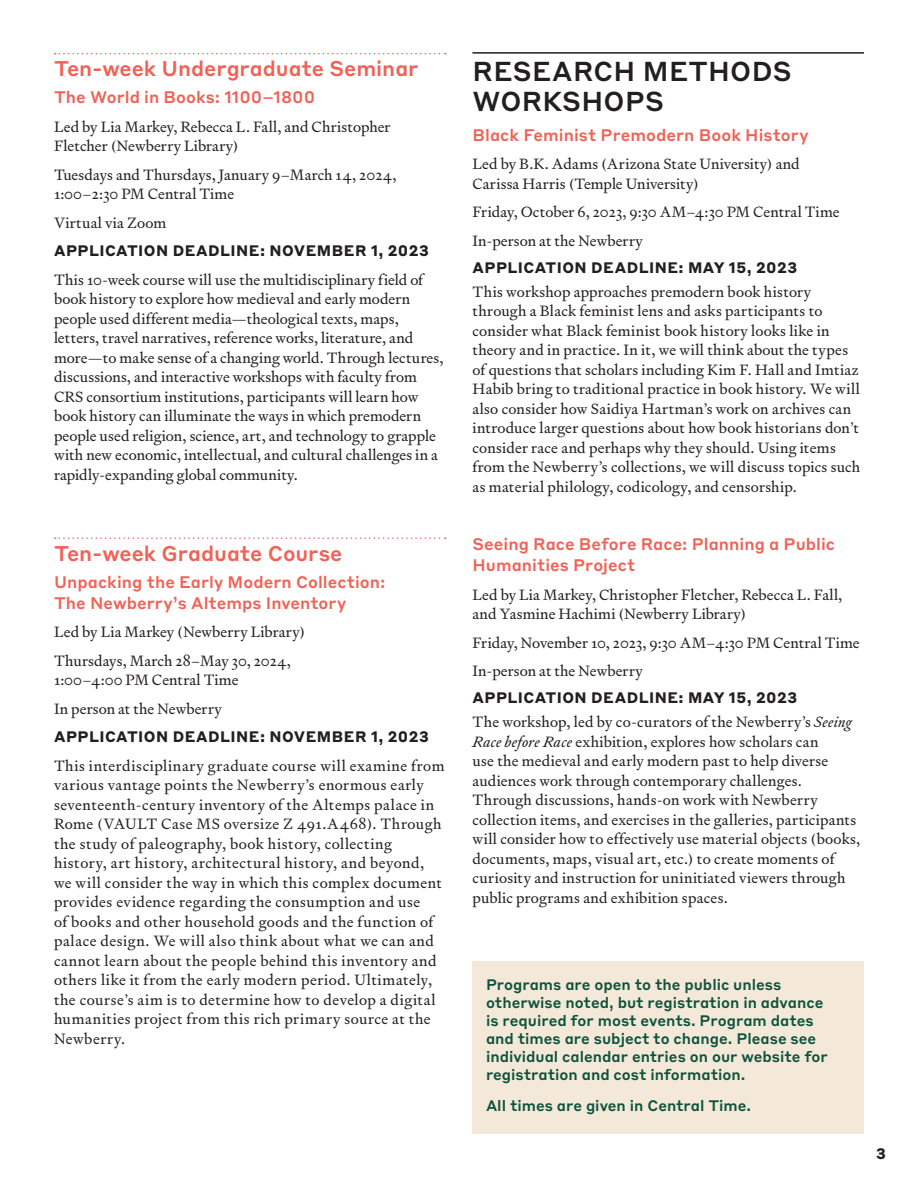
<style>
.page{position:relative;width:918px;height:1188px;background:#fff}
.page>*{position:absolute;margin:0;border:0;box-sizing:border-box;transform-origin:0 0}
.MAJOR_HEADING_11-10{font:500 27px/30px "Styrene B";letter-spacing:.01em;color:#231f20}
.LEVEL_2_HEAD_11-10_w{font:500 21px "Styrene B";color:#f16156}
.LEVEL_3_HEAD_11-10{font:500 16.5px/21px "Styrene B";letter-spacing:.005em;color:#f16156}
.BODY_COPY_11-10{font:15px/19.5px "Signifier";letter-spacing:.015em;color:#231f20}
.BODY_COPY_11-10-2{font:15px/19.5px "Signifier";letter-spacing:.035em;color:#231f20}
.t1{font:500 15px/18px "Styrene B";color:#0c523b}
.Application_Deadline{font:700 15px "Styrene B";letter-spacing:.03em;color:#231f20}
.Submission{font:700 15px "Styrene B";letter-spacing:.03em;color:#231f20}
.s1{font-style:italic}
</style>
<div class="page">
<svg style="left:55px;top:53px;width:391px;height:1px"></svg>
<svg style="left:55px;top:537px;width:391px;height:2px"></svg>
<hr style="left:472px;top:52px;width:392px;height:2px;background:#231f20">
<div style="left:472px;top:961px;width:392px;height:173px;background:#f4e8d9"></div>
<p class="LEVEL_2_HEAD_11-10_w" style="left:54px;top:51px;width:366px">Ten-week Undergraduate Seminar</p>
<p class="LEVEL_3_HEAD_11-10" style="left:54px;top:85px;width:263px">The World in Books: 1100–1800</p>
<p class="BODY_COPY_11-10" style="left:54px;top:117px;width:338px">Led by Lia Markey, Rebecca L. Fall, and Christopher<br>Fletcher (Newberry Library)</p>
<p class="BODY_COPY_11-10" style="left:54px;top:165px;width:344px">Tuesdays and Thursdays, January 9–March 14, 2024,<br>1:00–2:30 PM Central Time</p>
<p class="BODY_COPY_11-10" style="left:54px;top:213px;width:114px">Virtual via Zoom</p>
<p class="Application_Deadline" style="left:54px;top:238px;width:376px">APPLICATION DEADLINE: NOVEMBER 1, 2023</p>
<p class="BODY_COPY_11-10" style="left:54px;top:270px;width:391px">This 10-week course will use the multidisciplinary field of book history to explore how medieval and early modern people used different media—theological texts, maps, letters, travel narratives, reference works, literature, and more—to make sense of a changing world. Through lectures, discussions, and interactive workshops with faculty from CRS consortium institutions, participants will learn how book history can illuminate the ways in which premodern people used religion, science, art, and technology to grapple with new economic, intellectual, and cultural challenges in a rapidly-expanding global community.</p>
<p class="LEVEL_2_HEAD_11-10_w" style="left:54px;top:535px;width:290px">Ten-week Graduate Course</p>
<p class="LEVEL_3_HEAD_11-10" style="left:54px;top:570px;width:333px">Unpacking the Early Modern Collection:<br>The Newberry’s Altemps Inventory</p>
<p class="BODY_COPY_11-10" style="left:54px;top:622px;width:253px">Led by Lia Markey (Newberry Library)</p>
<p class="BODY_COPY_11-10" style="left:54px;top:651px;width:239px">Thursdays, March 28–May 30, 2024,<br>1:00–4:00 PM Central Time</p>
<p class="BODY_COPY_11-10" style="left:54px;top:699px;width:169px">In person at the Newberry</p>
<p class="Application_Deadline" style="left:54px;top:724px;width:376px">APPLICATION DEADLINE: NOVEMBER 1, 2023</p>
<p class="BODY_COPY_11-10-2" style="left:54px;top:756px;width:392px">This interdisciplinary graduate course will examine from various vantage points the Newberry’s enormous early seventeenth-century inventory of the Altemps palace in Rome (VAULT Case MS oversize Z 491.A468). Through the study of paleography, book history, collecting history, art history, architectural history, and beyond, we will consider the way in which this complex document provides evidence regarding the consumption and use<br>of books and other household goods and the function of palace design. We will also think about what we can and cannot learn about the people behind this inventory and others like it from the early modern period. Ultimately, the course’s aim is to determine how to develop a digital humanities project from this rich primary source at the Newberry.</p>
<p class="MAJOR_HEADING_11-10" style="left:473px;top:54px;width:321px">RESEARCH METHODS<br>WORKSHOPS</p>
<p class="LEVEL_3_HEAD_11-10" style="left:472px;top:123px;width:338px">Black Feminist Premodern Book History</p>
<p class="BODY_COPY_11-10" style="left:472px;top:154px;width:329px">Led by B.K. Adams (Arizona State University) and<br>Carissa Harris (Temple University)</p>
<p class="BODY_COPY_11-10" style="left:472px;top:202px;width:369px">Friday, October 6, 2023, 9:30 AM–4:30 PM Central Time</p>
<p class="BODY_COPY_11-10" style="left:472px;top:231px;width:172px">In-person at the Newberry</p>
<p class="Submission" style="left:473px;top:254px;width:326px">APPLICATION DEADLINE: MAY 15, 2023</p>
<p class="BODY_COPY_11-10" style="left:472px;top:282px;width:389px">This workshop approaches premodern book history through a Black feminist lens and asks participants to consider what Black feminist book history looks like in theory and in practice. In it, we will think about the types of questions that scholars including Kim F. Hall and Imtiaz Habib bring to traditional practice in book history. We will also consider how Saidiya Hartman’s work on archives can introduce larger questions about how book historians don’t consider race and perhaps why they should. Using items from the Newberry’s collections, we will discuss topics such as material philology, codicology, and censorship.</p>
<p class="LEVEL_3_HEAD_11-10" style="left:472px;top:532px;width:364px">Seeing Race Before Race: Planning a Public<br>Humanities Project</p>
<p class="BODY_COPY_11-10" style="left:472px;top:585px;width:371px">Led by Lia Markey, Christopher Fletcher, Rebecca L. Fall, and Yasmine Hachimi (Newberry Library)</p>
<p class="BODY_COPY_11-10" style="left:472px;top:633px;width:389px">Friday, November 10, 2023, 9:30 AM–4:30 PM Central Time</p>
<p class="BODY_COPY_11-10" style="left:472px;top:661px;width:172px">In-person at the Newberry</p>
<p class="Submission" style="left:473px;top:685px;width:326px">APPLICATION DEADLINE: MAY 15, 2023</p>
<p class="BODY_COPY_11-10" style="left:472px;top:712px;width:389px">The workshop, led by co-curators of the Newberry’s <span class="s1">Seeing Race before Race</span> exhibition, explores how scholars can<br>use the medieval and early modern past to help diverse audiences work through contemporary challenges.<br>Through discussions, hands-on work with Newberry collection items, and exercises in the galleries, participants will consider how to effectively use material objects (books, documents, maps, visual art, etc.) to create moments of curiosity and instruction for uninitiated viewers through public programs and exhibition spaces.</p>
<p class="t1" style="left:486px;top:974px;width:343px">Programs are open to the public unless otherwise noted, but registration in advance is required for most events. Program dates and times are subject to change. Please see individual calendar entries on our website for registration and cost information.</p>
<p class="t1" style="left:486px;top:1096px;width:267px">All times are given in Central Time.</p>
<p class="Application_Deadline" style="left:876px;top:1141px;width:11px">3</p>
</div>
